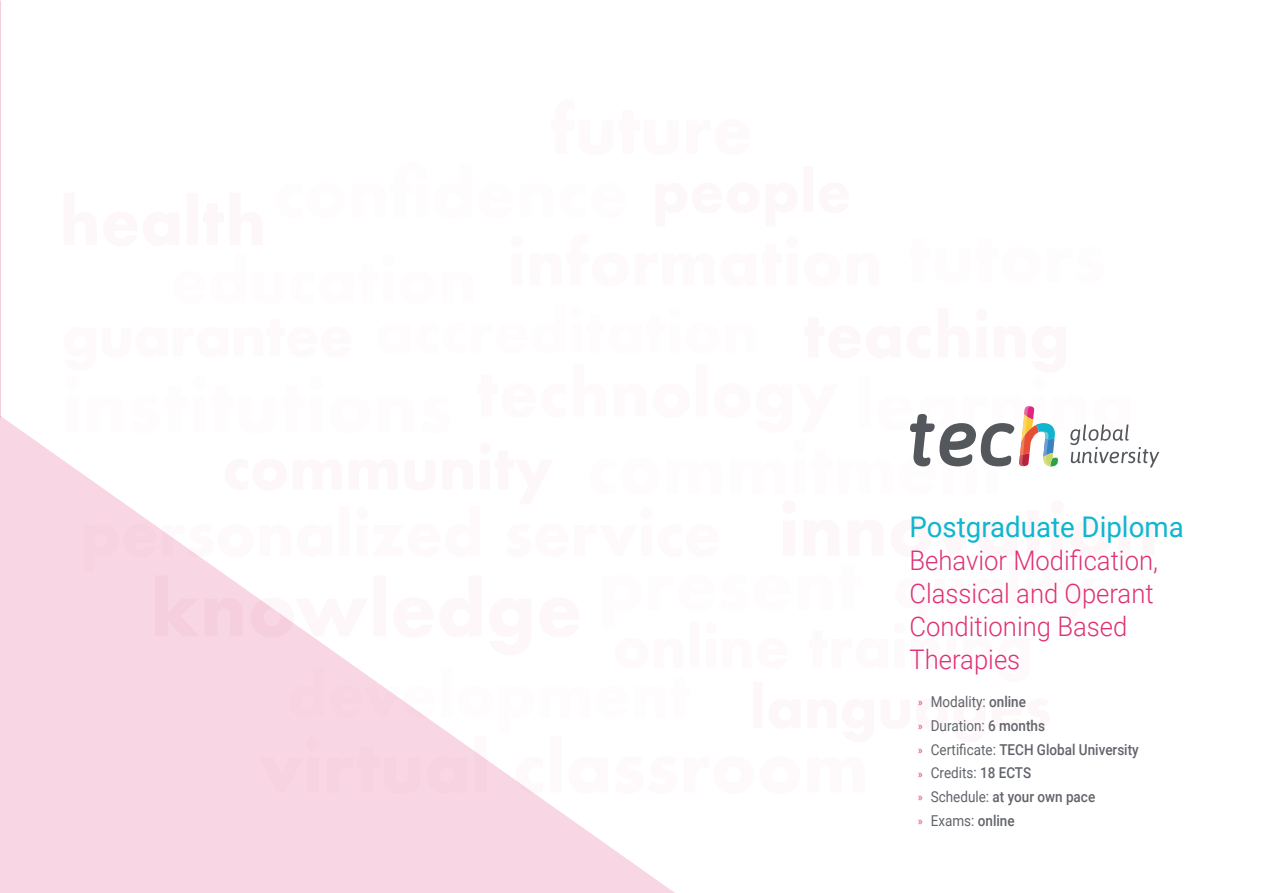
<style>
.page{position:relative;width:1263px;height:893px;background:#fff}
.page>*{position:absolute;margin:0;border:0;box-sizing:border-box;transform-origin:0 0}
.t1{font:28.5px "Roboto";color:#0fb6cf}
.t2{font:300 27px/33px "Roboto";color:#df3174;scale:.95 1}
.t3{font:500 15px/23.7px "Roboto";color:#61646a;scale:.9 1}
.s1{font-family:"Myriad Pro";font-weight:400;font-size:12px;color:#df3174}
.s2{font-weight:400}
</style>
<div class="page">
<svg style="left:0;top:416px;width:675px;height:477px;background:#f8d9e5"></svg>
<svg style="left:64px;top:406px;width:1095px;height:388px"></svg>
<h1 class="t1" style="left:909px;top:506px;width:276px">Postgraduate Diploma</h1>
<h2 class="t2" style="left:909px;top:542px;width:263px">Behavior Modification,<br>Classical and Operant<br>Conditioning Based<br>Therapies</h2>
<p class="t3" style="left:918px;top:689px;width:247px"><span class="s1">»</span> <span class="s2">Modality:</span> online<br><span class="s1">»</span> <span class="s2">Duration:</span> 6 months<br><span class="s1">»</span> <span class="s2">Certificate:</span> TECH Global University <span class="s1">»</span> <span class="s2">Credits:</span> 18 ECTS<br><span class="s1">»</span> <span class="s2">Schedule:</span> at your own pace<br><span class="s1">»</span> <span class="s2">Exams:</span> online</p>
</div>
